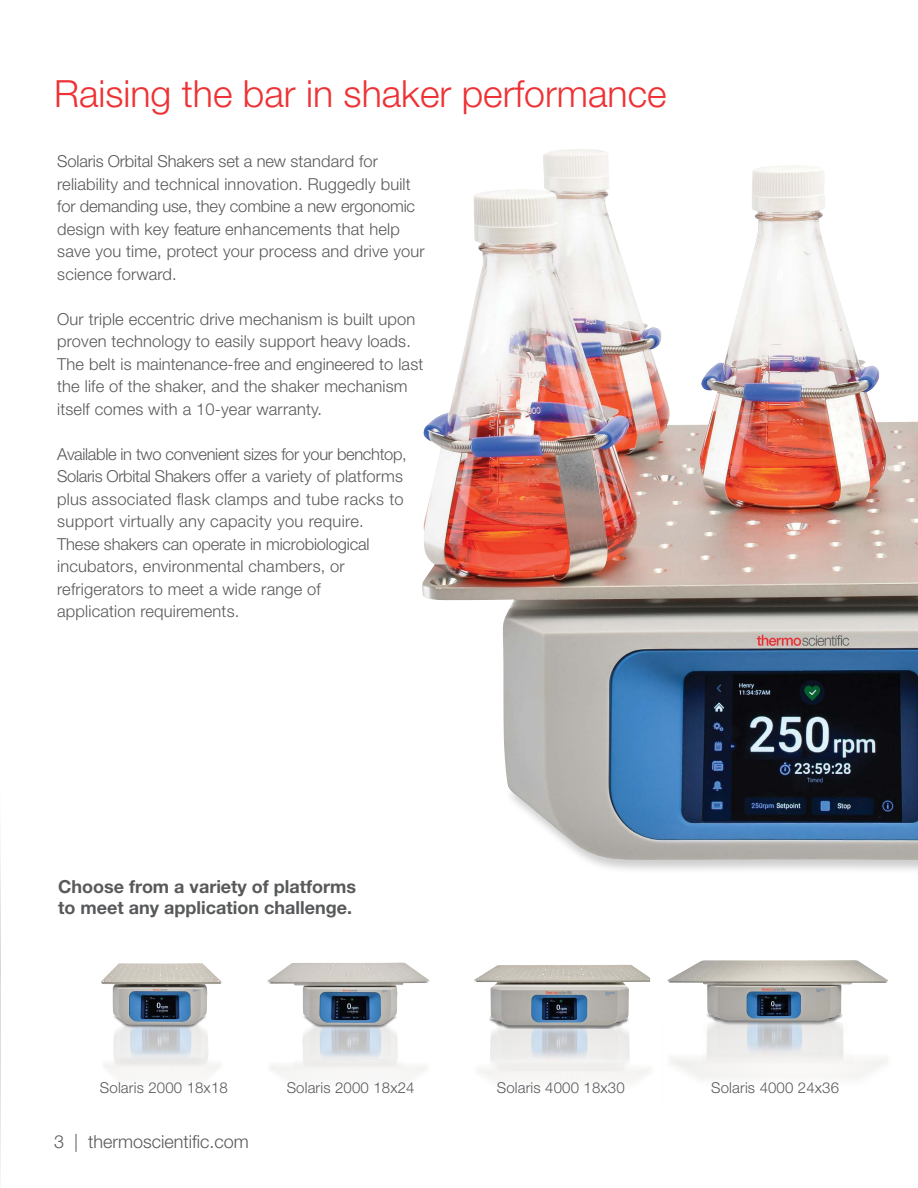
<style>
.page{position:relative;width:918px;height:1188px;background:#fff}
.page>*{position:absolute;margin:0;border:0;box-sizing:border-box;transform-origin:0 0}
.t1{font:300 37.5px "Helvetica Neue LT Std";color:#ee3134}
.t2{font:700 18px/21px "Helvetica Neue LT Std";color:#58595b}
.t3{font:300 18px "Helvetica Neue LT Std";color:#58595b}
.t4{font:300 16.5px/22.5px "Helvetica Neue LT Std";letter-spacing:.01em;color:#58595b}
.t5{font:300 15px "Helvetica Neue LT Std";letter-spacing:.01em;color:#58595b}
</style>
<div class="page">
<hr style="left:0;top:0;width:1px;height:1188px;background:#ee3134">
<div style="left:504px;top:785px;width:414px;height:91px;background:#000;opacity:.2"></div>
<img style="left:0;top:620px;width:1px;height:568px">
<div style="left:705px;top:1011px;width:139px;height:14px;background:#000;opacity:.5"></div>
<img style="left:671px;top:1023px;width:216px;height:56px">
<img style="left:668px;top:960px;width:220px;height:61px">
<img style="left:105px;top:1029px;width:114px;height:47px">
<div style="left:112px;top:1015px;width:96px;height:14px;background:#000;opacity:.5"></div>
<img style="left:114px;top:1024px;width:92px;height:1px">
<img style="left:101px;top:963px;width:121px;height:61px">
<img style="left:270px;top:1029px;width:156px;height:49px">
<div style="left:302px;top:1015px;width:96px;height:14px;background:#000;opacity:.5"></div>
<img style="left:268px;top:962px;width:161px;height:63px">
<img style="left:479px;top:1029px;width:169px;height:53px">
<div style="left:488px;top:1017px;width:141px;height:12px;background:#000;opacity:.5"></div>
<img style="left:490px;top:1025px;width:138px;height:1px">
<img style="left:474px;top:965px;width:176px;height:60px">
<img style="left:422px;top:149px;width:496px;height:711px">
<h1 class="t1" style="left:54px;top:71px;width:614px">Raising the bar in shaker performance</h1>
<p class="t4" style="left:57px;top:150px;width:369px">Solaris Orbital Shakers set a new standard for reliability and technical innovation. Ruggedly built for demanding use, they combine a new ergonomic design with key feature enhancements that help save you time, protect your process and drive your science forward.</p>
<p class="t4" style="left:57px;top:307px;width:368px">Our triple eccentric drive mechanism is built upon proven technology to easily support heavy loads.<br>The belt is maintenance-free and engineered to last the life of the shaker, and the shaker mechanism itself comes with a 10-year warranty.</p>
<p class="t4" style="left:57px;top:442px;width:351px">Available in two convenient sizes for your benchtop, Solaris Orbital Shakers offer a variety of platforms plus associated flask clamps and tube racks to support virtually any capacity you require.<br>These shakers can operate in microbiological incubators, environmental chambers, or refrigerators to meet a wide range of<br>application requirements.</p>
<p class="t2" style="left:58px;top:876px;width:299px">Choose from a variety of platforms to meet any application challenge.</p>
<p class="t5" style="left:100px;top:1079px;width:129px">Solaris 2000 18x18</p>
<p class="t5" style="left:287px;top:1079px;width:129px">Solaris 2000 18x24</p>
<p class="t5" style="left:497px;top:1079px;width:129px">Solaris 4000 18x30</p>
<p class="t5" style="left:711px;top:1079px;width:129px">Solaris 4000 24x36</p>
<p class="t3" style="left:54px;top:1130px;width:196px">3 | thermoscientific.com</p>
</div>
